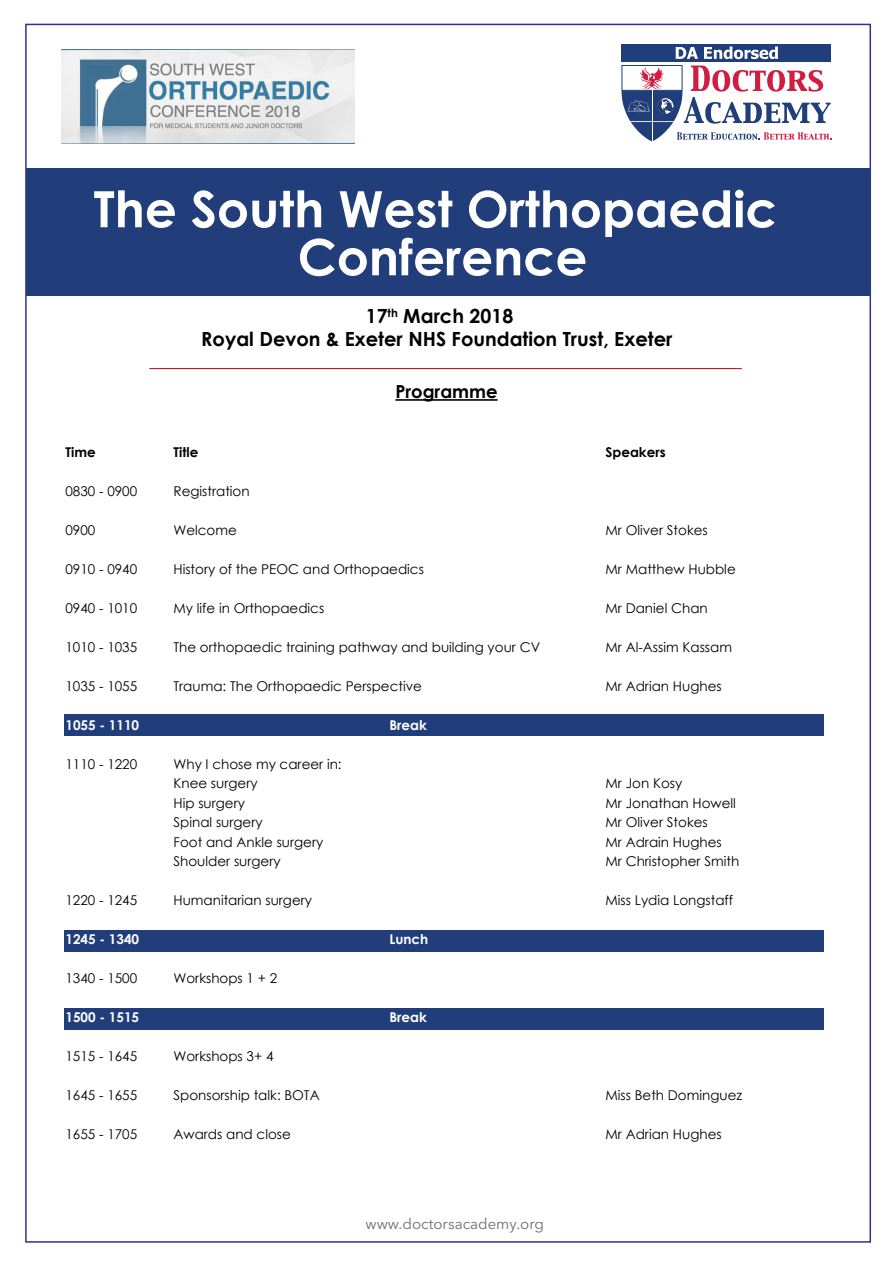
<style>
.page{position:relative;width:893px;height:1263px;background:#fff}
.page>*{position:absolute;margin:0;border:0;box-sizing:border-box;transform-origin:0 0}
.t1{font:700 50.1px/48px "Century Gothic";color:#fff;text-align:center}
.t2{font:700 19.5px/23.4px "Century Gothic";color:#000;text-align:center}
.t3{font:700 18px "Century Gothic";color:#000}
.t4{font:15px "Avenir Next LT Pro";color:#6d6e70}
.t5{font:13.5px/19.5px "Century Gothic";color:#000}
.t6{font:700 13.5px "Century Gothic";color:#fff}
.t7{font:700 13.5px "Century Gothic";color:#000}
</style>
<div class="page">
<div style="left:64px;top:930px;width:760px;height:21px;background:#213e7a"></div>
<div style="left:64px;top:714px;width:760px;height:21px;background:#213e7a"></div>
<div style="left:64px;top:1008px;width:760px;height:21px;background:#213e7a"></div>
<div style="left:26px;top:168px;width:844px;height:128px;background:#213e7a"></div>
<hr style="left:149px;top:368px;width:593px;height:1px;background:#bc1e2d">
<hr style="left:395px;top:399px;width:103px;height:2px;background:#000">
<div style="left:622px;top:65px;width:60px;height:26px;border:1px solid #1f3e7a"></div>
<svg style="left:622px;top:66px;width:209px;height:75px"></svg>
<div style="left:622px;top:44px;width:209px;height:18px;background:#1f3e7a"></div>
<svg style="left:676px;top:47px;width:22px;height:12px"></svg>
<svg style="left:704px;top:46px;width:74px;height:13px"></svg>
<img style="left:61px;top:49px;width:293px;height:95px">
<h1 class="t1" style="left:94px;top:183px;width:685px">The South West Orthopaedic<br>Conference</h1>
<h2 class="t2" style="left:201px;top:303px;width:473px">17<sup>th</sup> March 2018<br>Royal Devon &amp; Exeter NHS Foundation Trust, Exeter</h2>
<h3 class="t3" style="left:395px;top:378px;width:104px">Programme</h3>
<p class="t7" style="left:65px;top:442px;width:32px">Time</p>
<p class="t7" style="left:173px;top:442px;width:26px">Title</p>
<p class="t7" style="left:605px;top:442px;width:62px">Speakers</p>
<p class="t5" style="left:65px;top:481px;width:73px">0830 - 0900</p>
<p class="t5" style="left:173px;top:481px;width:78px">Registration</p>
<p class="t5" style="left:65px;top:520px;width:31px">0900</p>
<p class="t5" style="left:173px;top:520px;width:65px">Welcome</p>
<p class="t5" style="left:605px;top:520px;width:104px">Mr Oliver Stokes</p>
<p class="t5" style="left:65px;top:559px;width:73px">0910 - 0940</p>
<p class="t5" style="left:173px;top:559px;width:252px">History of the PEOC and Orthopaedics</p>
<p class="t5" style="left:605px;top:559px;width:132px">Mr Matthew Hubble</p>
<p class="t5" style="left:65px;top:598px;width:73px">0940 - 1010</p>
<p class="t5" style="left:173px;top:598px;width:152px">My life in Orthopaedics</p>
<p class="t5" style="left:605px;top:598px;width:104px">Mr Daniel Chan</p>
<p class="t5" style="left:65px;top:637px;width:73px">1010 - 1035</p>
<p class="t5" style="left:173px;top:637px;width:368px">The orthopaedic training pathway and building your CV</p>
<p class="t5" style="left:605px;top:637px;width:128px">Mr Al-Assim Kassam</p>
<p class="t5" style="left:65px;top:676px;width:73px">1035 - 1055</p>
<p class="t5" style="left:173px;top:676px;width:250px">Trauma: The Orthopaedic Perspective</p>
<p class="t5" style="left:605px;top:676px;width:118px">Mr Adrian Hughes</p>
<p class="t6" style="left:65px;top:715px;width:75px">1055 - 1110</p>
<p class="t6" style="left:389px;top:715px;width:39px">Break</p>
<p class="t5" style="left:65px;top:754px;width:73px">1110 - 1220</p>
<p class="t5" style="left:173px;top:754px;width:170px">Why I chose my career in:<br>Knee surgery</p>
<p class="t5" style="left:605px;top:773px;width:78px">Mr Jon Kosy</p>
<p class="t5" style="left:173px;top:793px;width:73px">Hip surgery</p>
<p class="t5" style="left:605px;top:793px;width:132px">Mr Jonathan Howell</p>
<p class="t5" style="left:173px;top:812px;width:91px">Spinal surgery</p>
<p class="t5" style="left:605px;top:812px;width:104px">Mr Oliver Stokes</p>
<p class="t5" style="left:173px;top:832px;width:151px">Foot and Ankle surgery</p>
<p class="t5" style="left:605px;top:832px;width:118px">Mr Adrain Hughes</p>
<p class="t5" style="left:173px;top:851px;width:109px">Shoulder surgery</p>
<p class="t5" style="left:605px;top:851px;width:135px">Mr Christopher Smith</p>
<p class="t5" style="left:65px;top:890px;width:73px">1220 - 1245</p>
<p class="t5" style="left:173px;top:890px;width:140px">Humanitarian surgery</p>
<p class="t5" style="left:605px;top:890px;width:129px">Miss Lydia Longstaff</p>
<p class="t6" style="left:65px;top:929px;width:75px">1245 - 1340</p>
<p class="t6" style="left:389px;top:929px;width:40px">Lunch</p>
<p class="t5" style="left:65px;top:968px;width:73px">1340 - 1500</p>
<p class="t5" style="left:173px;top:968px;width:105px">Workshops 1 + 2</p>
<p class="t6" style="left:65px;top:1007px;width:75px">1500 - 1515</p>
<p class="t6" style="left:389px;top:1007px;width:39px">Break</p>
<p class="t5" style="left:65px;top:1046px;width:73px">1515 - 1645</p>
<p class="t5" style="left:173px;top:1046px;width:102px">Workshops 3+ 4</p>
<p class="t5" style="left:65px;top:1085px;width:73px">1645 - 1655</p>
<p class="t5" style="left:173px;top:1085px;width:148px">Sponsorship talk: BOTA</p>
<p class="t5" style="left:605px;top:1085px;width:138px">Miss Beth Dominguez</p>
<p class="t5" style="left:65px;top:1124px;width:73px">1655 - 1705</p>
<p class="t5" style="left:173px;top:1124px;width:119px">Awards and close</p>
<p class="t5" style="left:605px;top:1124px;width:118px">Mr Adrian Hughes</p>
<p class="t4" style="left:365px;top:1215px;width:180px">www.doctorsacademy.org</p>
</div>
